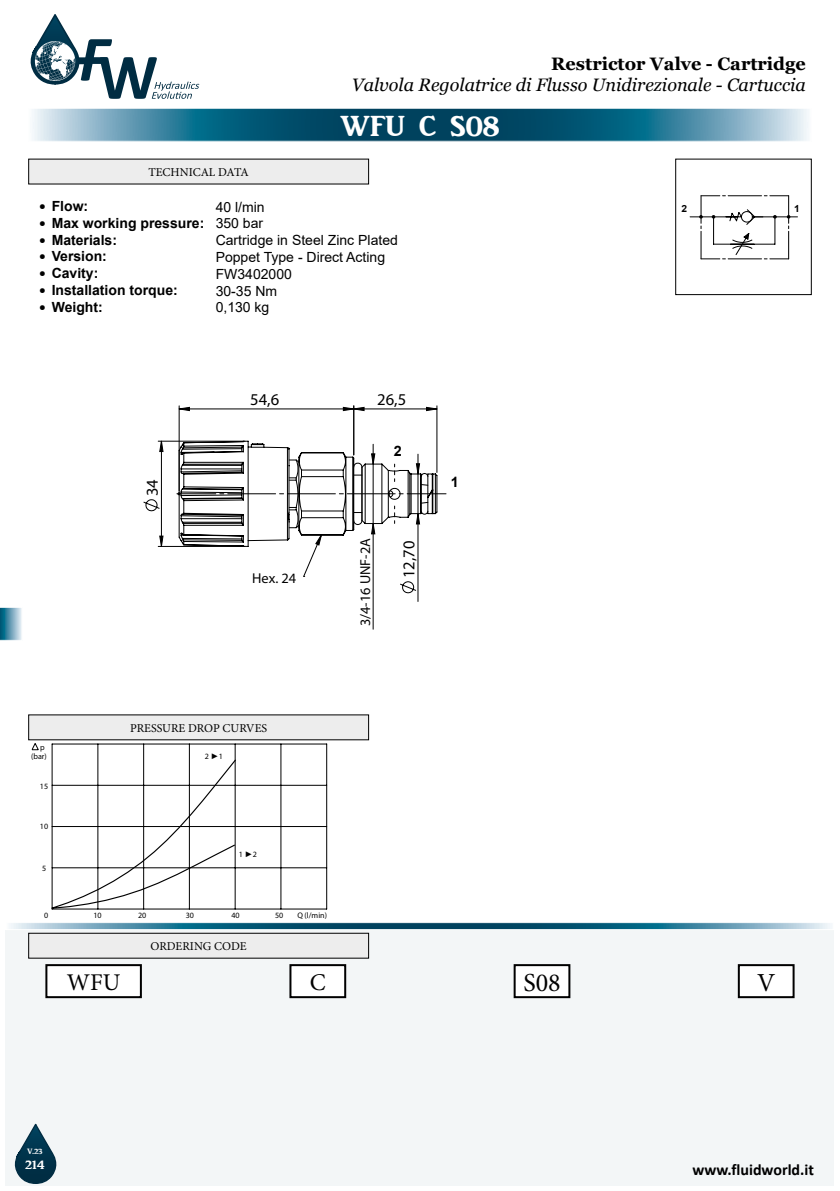
<style>
.page{position:relative;width:840px;height:1191px;background:#fff}
.page>*{position:absolute;margin:0;border:0;box-sizing:border-box;transform-origin:0 0}
.t1{font:30px "ARJULIAN";color:#fff}
.t2{font:26px "Minion Pro";color:#000}
.t3{font:24px "Minion Pro";color:#000}
.t4{font:italic 18px "Georgia";color:#000}
.t5{font:700 18px "Georgia";color:#000}
.t6{font:16.6px "Century Gothic";color:#000}
.t7{font:700 16px "Calibri";color:#000}
.t8{font:14.4px "Century Gothic";color:#000}
.t9{font:700 14.4px "Arial";color:#000}
.t10{font:14px/16.8px "Arial";color:#000}
.t11{font:700 14px "Arial";color:#000}
.t12{font:13px "ARJULIAN";color:#fff}
.t13{font:12px "Minion Pro";color:#000}
.t14{font:700 9.8px "Arial";color:#000;scale:1.04 1}
.t15{font:700 8px/9.2px "Century Gothic";color:#000;text-align:right}
.t16{font:700 8px "Arial";color:#000}
.t17{font:8px "ARJULIAN";color:#fff}
.s1{font-family:"ARJULIAN";font-weight:400}
.s2{font-weight:400}
</style>
<div class="page">
<div style="left:6px;top:930px;width:827px;height:255px;background:#f3f6f7"></div>
<div style="left:29px;top:933px;width:339px;height:25px;background:#ededed"></div>
<div style="left:28px;top:933px;width:341px;height:25px;border:1px solid #000"></div>
<svg style="left:9px;top:924px;width:822px;height:4px;background:#33758f"></svg>
<div style="left:6px;top:922px;width:827px;height:8px;border:1px solid #fff"></div>
<svg style="left:30px;top:14px;width:169px;height:85px"></svg>
<svg style="left:14px;top:1123px;width:43px;height:61px"></svg>
<svg style="left:0;top:607px;width:22px;height:34px"></svg>
<svg style="left:32px;top:110px;width:777px;height:30px;background:#34758f"></svg>
<div style="left:28px;top:108px;width:783px;height:34px;border:1px solid #fff"></div>
<div style="left:46px;top:965px;width:95px;height:32px;background:#fff"></div>
<div style="left:45px;top:964px;width:97px;height:34px;border:2px solid #000"></div>
<hr style="left:179px;top:406px;width:1px;height:85px;background:#000">
<hr style="left:372px;top:523px;width:1px;height:106px;background:#000">
<hr style="left:353px;top:406px;width:1px;height:49px;background:#000">
<hr style="left:436px;top:406px;width:1px;height:66px;background:#000">
<hr style="left:158px;top:546px;width:87px;height:1px;background:#000">
<hr style="left:158px;top:441px;width:87px;height:1px;background:#000">
<hr style="left:417px;top:513px;width:1px;height:88px;background:#000">
<svg style="left:178px;top:407px;width:259px;height:4px"></svg>
<svg style="left:143px;top:440px;width:20px;height:107px"></svg>
<svg style="left:177px;top:440px;width:269px;height:153px"></svg>
<svg style="left:32px;top:743px;width:7px;height:7px"></svg>
<svg style="left:51px;top:758px;width:186px;height:151px"></svg>
<hr style="left:52px;top:744px;width:1px;height:165px;background:#000">
<hr style="left:52px;top:908px;width:274px;height:1px;background:#000">
<hr style="left:326px;top:744px;width:1px;height:165px;background:#000">
<hr style="left:52px;top:743px;width:274px;height:1px;background:#000">
<hr style="left:97px;top:744px;width:1px;height:165px;background:#000">
<hr style="left:143px;top:744px;width:1px;height:165px;background:#000">
<hr style="left:189px;top:744px;width:1px;height:165px;background:#000">
<hr style="left:235px;top:744px;width:1px;height:165px;background:#000">
<hr style="left:280px;top:744px;width:1px;height:165px;background:#000">
<hr style="left:52px;top:785px;width:274px;height:1px;background:#000">
<hr style="left:52px;top:826px;width:274px;height:1px;background:#000">
<hr style="left:52px;top:867px;width:274px;height:1px;background:#000">
<div style="left:29px;top:159px;width:339px;height:25px;background:#ededed"></div>
<div style="left:29px;top:715px;width:339px;height:25px;background:#ededed"></div>
<div style="left:514px;top:965px;width:55px;height:32px;background:#fff"></div>
<div style="left:513px;top:964px;width:57px;height:34px;border:2px solid #000"></div>
<div style="left:290px;top:965px;width:55px;height:32px;background:#fff"></div>
<div style="left:289px;top:964px;width:57px;height:34px;border:2px solid #000"></div>
<div style="left:738px;top:965px;width:55px;height:32px;background:#fff"></div>
<div style="left:737px;top:964px;width:57px;height:34px;border:2px solid #000"></div>
<svg style="left:689px;top:195px;width:108px;height:64px"></svg>
<div style="left:675px;top:159px;width:136px;height:136px;border:1px solid #000"></div>
<p class="t13" style="left:148px;top:164px;width:102px">TECHNICAL DATA</p>
<p class="t5" style="left:551px;top:52px;width:256px">Restrictor Valve - Cartridge</p>
<p class="t4" style="left:351px;top:74px;width:455px">Valvola Regolatrice di Flusso Unidirezionale - Cartuccia</p>
<h1 class="t1" style="left:340px;top:110px;width:161px">WFU C S08</h1>
<p class="t11" style="left:40px;top:196px;width:50px"><span class="s1">•</span> Flow:</p>
<p class="t11" style="left:40px;top:213px;width:166px"><span class="s1">•</span> Max working pressure:</p>
<p class="t11" style="left:40px;top:230px;width:79px"><span class="s1">•</span> Materials:</p>
<p class="t11" style="left:40px;top:246px;width:69px"><span class="s1">•</span> Version:</p>
<p class="t11" style="left:40px;top:263px;width:60px"><span class="s1">•</span> Cavity:</p>
<p class="t11" style="left:40px;top:280px;width:139px"><span class="s1">•</span> Installation torque:</p>
<p class="t11" style="left:40px;top:297px;width:65px"><span class="s1">•</span> Weight:</p>
<p class="t10" style="left:215px;top:198px;width:184px">40 l/min<br>350 bar<br>Cartridge in Steel Zinc Plated<br>Poppet Type - Direct Acting<br>FW3402000<br>30-35 Nm<br>0,130 kg</p>
<p class="t6" style="left:142px;top:496px;width:18px;rotate:-90deg">34</p>
<p class="t6" style="left:250px;top:389px;width:30px">54,6</p>
<p class="t8" style="left:252px;top:570px;width:46px">Hex. 24</p>
<p class="t6" style="left:377px;top:389px;width:30px">26,5</p>
<p class="t9" style="left:394px;top:440px;width:9px">2</p>
<p class="t8" style="left:356px;top:626px;width:89px;rotate:-90deg">3/4-16 UNF-2A</p>
<p class="t6" style="left:398px;top:578px;width:39px;rotate:-90deg">12,70</p>
<p class="t9" style="left:450px;top:472px;width:9px">1</p>
<p class="t15" style="left:31px;top:742px;width:17px">p (bar)</p>
<p class="t15" style="left:40px;top:781px;width:10px">15</p>
<p class="t15" style="left:40px;top:821px;width:10px">10</p>
<p class="t15" style="left:42px;top:864px;width:6px">5</p>
<p class="t15" style="left:44px;top:910px;width:6px">0</p>
<p class="t13" style="left:130px;top:720px;width:138px">PRESSURE DROP CURVES</p>
<p class="t16" style="left:205px;top:751px;width:19px">2 <span class="s2">►</span>1</p>
<p class="t16" style="left:239px;top:849px;width:19px">1 <span class="s2">►</span>2</p>
<p class="t15" style="left:93px;top:910px;width:10px">10</p>
<p class="t15" style="left:138px;top:910px;width:10px">20</p>
<p class="t15" style="left:185px;top:910px;width:10px">30</p>
<p class="t15" style="left:297px;top:910px;width:31px">Q (l/min)</p>
<p class="t15" style="left:231px;top:910px;width:10px">40</p>
<p class="t15" style="left:275px;top:910px;width:10px">50</p>
<p class="t13" style="left:150px;top:938px;width:97px">ORDERING CODE</p>
<p class="t14" style="left:681px;top:202px;width:7px">2</p>
<p class="t14" style="left:793px;top:202px;width:7px">1</p>
<h3 class="t3" style="left:67px;top:966px;width:55px">WFU</h3>
<p class="t17" style="left:27px;top:1146px;width:17px">V.23</p>
<p class="t12" style="left:25px;top:1158px;width:21px">214</p>
<h3 class="t3" style="left:310px;top:966px;width:17px">C</h3>
<h2 class="t2" style="left:523px;top:965px;width:39px">S08</h2>
<h2 class="t2" style="left:756px;top:965px;width:20px">V</h2>
<p class="t7" style="left:692px;top:1158px;width:123px">www.fluidworld.it</p>
</div>
